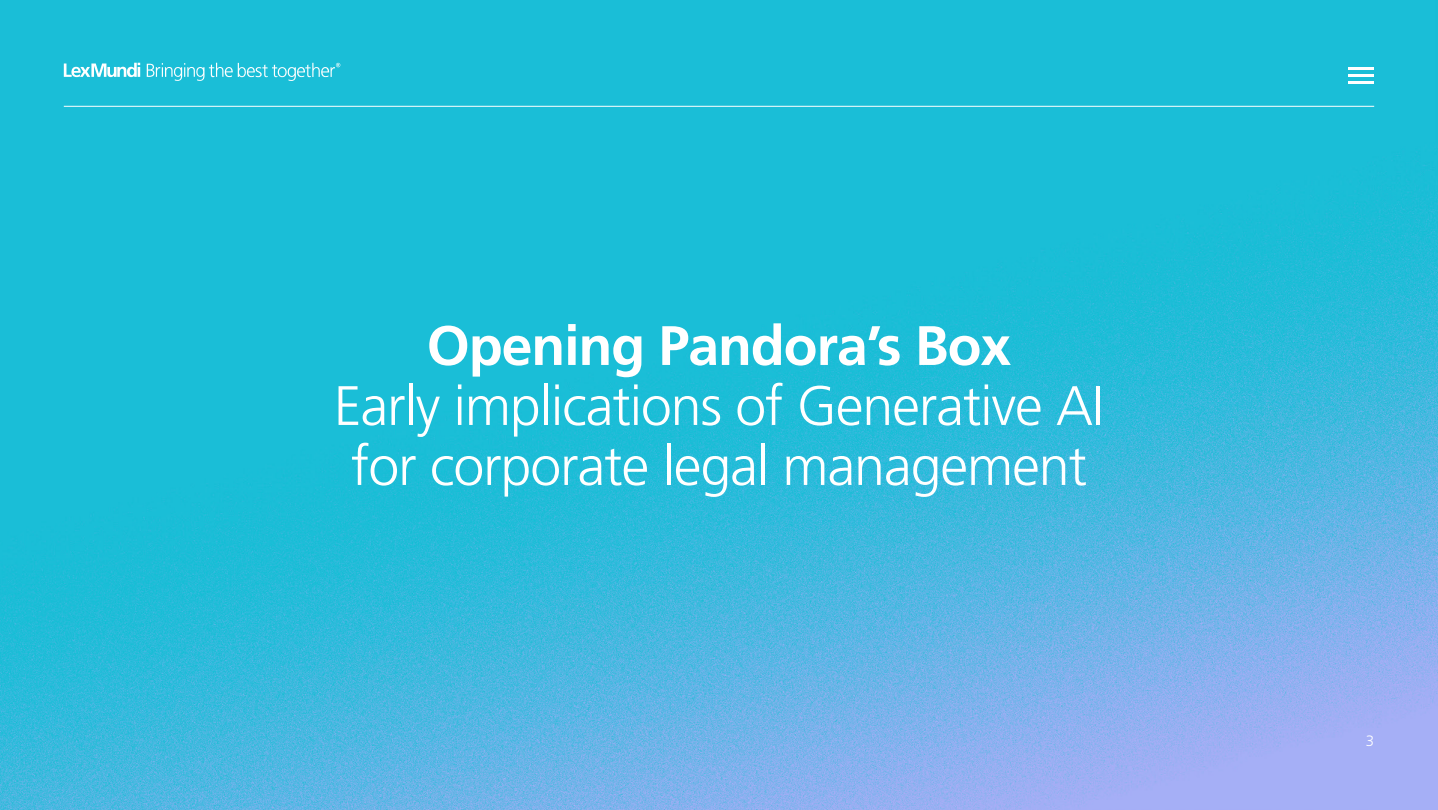
<style>
.page{position:relative;width:1438px;height:810px;background:#fff}
.page>*{position:absolute;margin:0;border:0;box-sizing:border-box;transform-origin:0 0}
.t1{font:300 55.5px/60px "Frutiger LT Pro";letter-spacing:-.02em;color:#fff;text-align:center}
.t2{font:700 55.5px "Frutiger LT Pro";letter-spacing:-.02em;color:#fff}
.t3{font:300 15px "Frutiger LT Pro";color:#fff}
</style>
<div class="page">
<img style="left:0;top:0;width:1437px;height:810px">
<hr style="left:1348px;top:67px;width:25px;height:2px;background:#fff">
<hr style="left:1348px;top:74px;width:25px;height:2px;background:#fff">
<hr style="left:1348px;top:81px;width:25px;height:2px;background:#fff">
<svg style="left:64px;top:63px;width:76px;height:14px"></svg>
<svg style="left:147px;top:63px;width:193px;height:18px;background:#45cade"></svg>
<hr style="left:64px;top:106px;width:1309px;height:1px;background:#fff">
<p class="t2" style="left:426px;top:313px;width:586px">Opening Pandora’s Box</p>
<p class="t1" style="left:334px;top:376px;width:772px">Early implications of Generative AI for corporate legal management</p>
<p class="t3" style="left:1365px;top:732px;width:10px">3</p>
</div>
